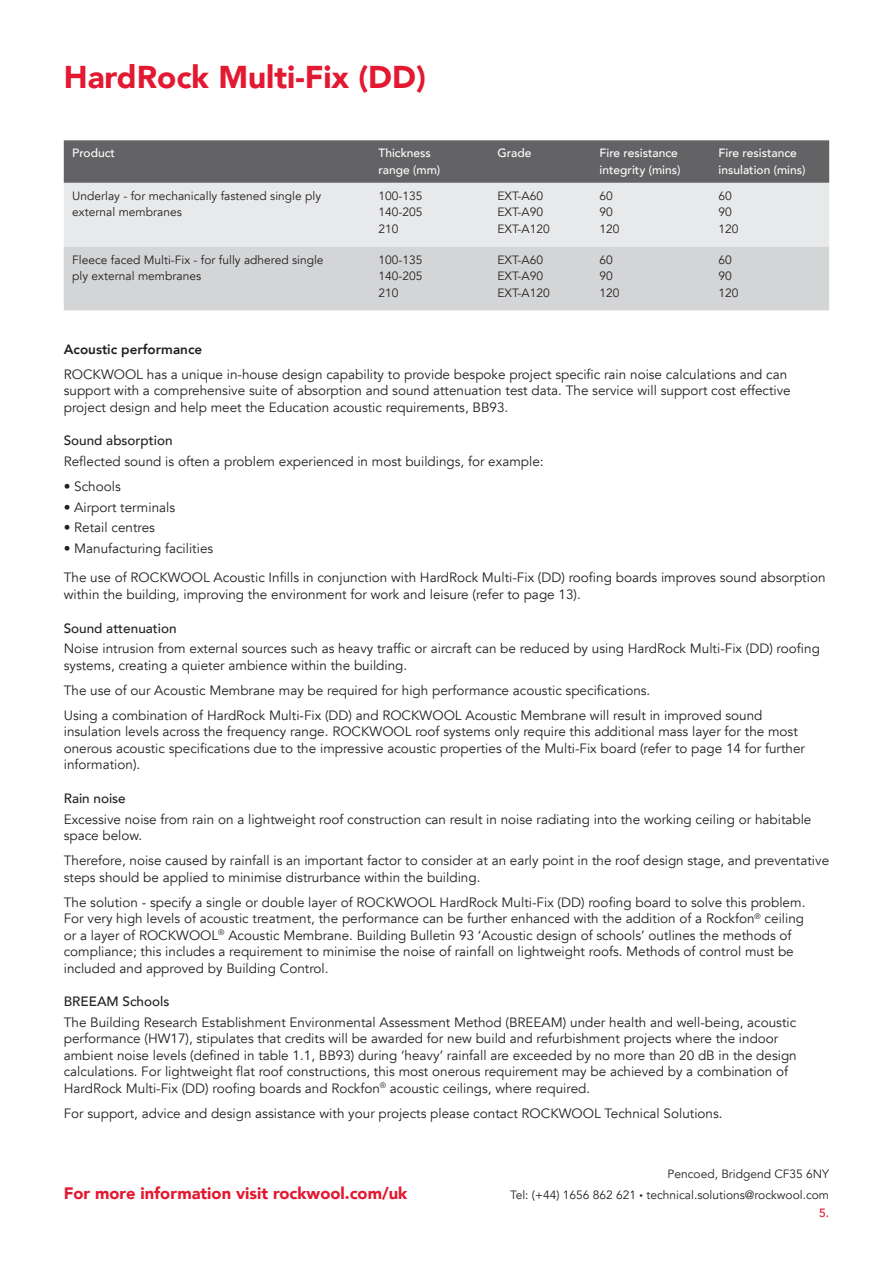
<style>
.page{position:relative;width:893px;height:1263px;background:#fff}
.page>*{position:absolute;margin:0;border:0;box-sizing:border-box;transform-origin:0 0}
.t1{font:900 31.5px "Avenir";color:#e21931}
.t2{font:900 16.5px "Avenir";color:#e21931}
.t3{font:13.5px/16.5px "Avenir";color:#231f20}
.t4{font:500 13.5px "Avenir";color:#231f20}
.t5{font:800 13.5px "Avenir";color:#231f20}
.t6{font:12px/16.5px "Avenir";color:#231f20}
.t7{font:500 12px/16.5px "Avenir";color:#fff}
.s1{font-size:7.05px}
.s2{font-weight:500;color:#e21931}
</style>
<div class="page">
<div style="left:64px;top:140px;width:765px;height:43px;background:#636366"></div>
<div style="left:64px;top:183px;width:765px;height:64px;background:#e8e9ea"></div>
<div style="left:64px;top:247px;width:765px;height:63px;background:#d4d5d7"></div>
<h1 class="t1" style="left:64px;top:50px;width:364px">HardRock Multi-Fix (DD)</h1>
<p class="t7" style="left:72px;top:144px;width:44px">Product</p>
<p class="t7" style="left:378px;top:144px;width:63px">Thickness range (mm)</p>
<p class="t7" style="left:497px;top:144px;width:36px">Grade</p>
<p class="t7" style="left:600px;top:144px;width:82px">Fire resistance integrity (mins)</p>
<p class="t7" style="left:719px;top:144px;width:88px">Fire resistance insulation (mins)</p>
<p class="t6" style="left:72px;top:188px;width:250px">Underlay - for mechanically fastened single ply external membranes</p>
<p class="t6" style="left:378px;top:188px;width:46px;text-align:justify">100-135<br>140-205<br>210</p>
<p class="t6" style="left:497px;top:188px;width:54px">EXT-A60<br>EXT-A90<br>EXT-A120</p>
<p class="t6" style="left:600px;top:188px;width:22px">60<br>90<br>120</p>
<p class="t6" style="left:719px;top:188px;width:22px">60<br>90<br>120</p>
<p class="t6" style="left:72px;top:251px;width:253px">Fleece faced Multi-Fix - for fully adhered single ply external membranes</p>
<p class="t6" style="left:378px;top:251px;width:46px;text-align:justify">100-135<br>140-205<br>210</p>
<p class="t6" style="left:497px;top:251px;width:54px">EXT-A60<br>EXT-A90<br>EXT-A120</p>
<p class="t6" style="left:600px;top:251px;width:22px">60<br>90<br>120</p>
<p class="t6" style="left:719px;top:251px;width:22px">60<br>90<br>120</p>
<p class="t5" style="left:64px;top:338px;width:140px">Acoustic performance</p>
<p class="t3" style="left:64px;top:366px;width:728px">ROCKWOOL has a unique in-house design capability to provide bespoke project specific rain noise calculations and can support with a comprehensive suite of absorption and sound attenuation test data. The service will support cost effective project design and help meet the Education acoustic requirements, BB93.</p>
<p class="t4" style="left:64px;top:429px;width:110px">Sound absorption</p>
<p class="t3" style="left:64px;top:453px;width:481px">Reflected sound is often a problem experienced in most buildings, for example:</p>
<p class="t3" style="left:64px;top:478px;width:59px">• Schools</p>
<p class="t3" style="left:64px;top:499px;width:113px">• Airport terminals</p>
<p class="t3" style="left:64px;top:520px;width:93px">• Retail centres</p>
<p class="t3" style="left:64px;top:534px;width:763px;line-height:29.2px">• Manufacturing facilities<br>The use of ROCKWOOL Acoustic Infills in conjunction with HardRock Multi-Fix (DD) roofing boards improves sound absorption</p>
<p class="t3" style="left:64px;top:586px;width:518px">within the building, improving the environment for work and leisure (refer to page 13).</p>
<p class="t4" style="left:64px;top:616px;width:114px">Sound attenuation</p>
<p class="t3" style="left:64px;top:641px;width:758px">Noise intrusion from external sources such as heavy traffic or aircraft can be reduced by using HardRock Multi-Fix (DD) roofing systems, creating a quieter ambience within the building.</p>
<p class="t3" style="left:64px;top:678px;width:700px;line-height:25px">The use of our Acoustic Membrane may be required for high performance acoustic specifications.<br>Using a combination of HardRock Multi-Fix (DD) and ROCKWOOL Acoustic Membrane will result in improved sound</p>
<p class="t3" style="left:64px;top:724px;width:743px">insulation levels across the frequency range. ROCKWOOL roof systems only require this additional mass layer for the most onerous acoustic specifications due to the impressive acoustic properties of the Multi-Fix board (refer to page 14 for further information).</p>
<p class="t4" style="left:64px;top:786px;width:64px">Rain noise</p>
<p class="t3" style="left:64px;top:811px;width:749px">Excessive noise from rain on a lightweight roof construction can result in noise radiating into the working ceiling or habitable space below.</p>
<p class="t3" style="left:64px;top:852px;width:767px">Therefore, noise caused by rainfall is an important factor to consider at an early point in the roof design stage, and preventative steps should be applied to minimise distrurbance within the building.</p>
<p class="t3" style="left:64px;top:894px;width:743px">The solution - specify a single or double layer of ROCKWOOL HardRock Multi-Fix (DD) roofing board to solve this problem.<br>For very high levels of acoustic treatment, the performance can be further enhanced with the addition of a Rockfon<sup>®</sup> ceiling or a layer of ROCKWOOL<sup>®</sup> Acoustic Membrane. Building Bulletin 93 ‘Acoustic design of schools’ outlines the methods of compliance; this includes a requirement to minimise the noise of rainfall on lightweight roofs. Methods of control must be included and approved by Building Control.</p>
<p class="t4" style="left:64px;top:990px;width:107px">BREEAM Schools</p>
<p class="t3" style="left:64px;top:1014px;width:734px">The Building Research Establishment Environmental Assessment Method (BREEAM) under health and well-being, acoustic performance (HW17), stipulates that credits will be awarded for new build and refurbishment projects where the indoor ambient noise levels (defined in table 1.1, BB93) during ‘heavy’ rainfall are exceeded by no more than 20 dB in the design calculations. For lightweight flat roof constructions, this most onerous requirement may be achieved by a combination of HardRock Multi-Fix (DD) roofing boards and Rockfon<sup>®</sup> acoustic ceilings, where required.</p>
<p class="t3" style="left:64px;top:1105px;width:660px">For support, advice and design assistance with your projects please contact ROCKWOOL Technical Solutions.</p>
<p class="t6" style="left:668px;top:1166px;width:163px">Pencoed, Bridgend CF35 6NY</p>
<p class="t2" style="left:64px;top:1179px;width:345px">For more information visit rockwool.com/uk</p>
<p class="t6" style="left:510px;top:1186px;width:320px;line-height:18.3px;text-align:right">Tel: (+44) 1656 862 621 <span class="s1">•</span> technical.solutions@rockwool.com<br><span class="s2">5.</span></p>
</div>
